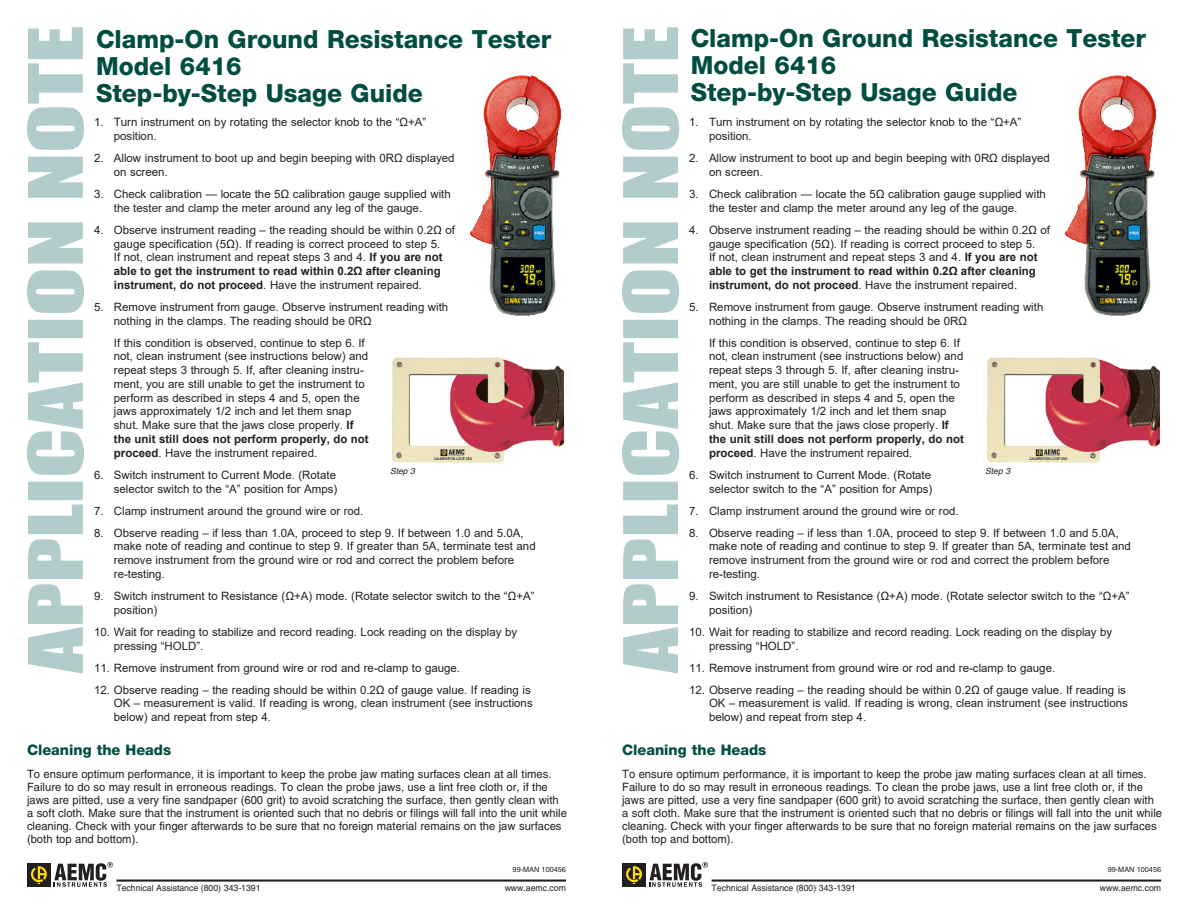
<style>
.page{position:relative;width:1188px;height:918px;background:#fff}
.page>*{position:absolute;margin:0;border:0;box-sizing:border-box;transform-origin:0 0}
.text_paragraph{font:800 25.05px/27.2px "Helvetica Neue";color:#004d42}
.t1{font:800 14.55px "Helvetica Neue";color:#004d42}
.t2{font:11.4px/13.8px "Arial";color:#231f20}
.t3{font:11.4px/13px "Helvetica";color:#231f20}
.t4{font:8.85px "Helvetica";color:#231f20}
.t5{font:italic 8.55px "Helvetica";color:#231f20}
.text_paragraph-2{font:7.35px "Helvetica";color:#231f20}
.s1{font-weight:700}
</style>
<div class="page">
<svg style="left:27px;top:27px;width:57px;height:647px"></svg>
<svg style="left:622px;top:27px;width:57px;height:647px"></svg>
<hr style="left:116px;top:880px;width:450px;height:2px;background:#231f20">
<svg style="left:54px;top:862px;width:59px;height:25px"></svg>
<div style="left:27px;top:863px;width:24px;height:24px;background:#231f20"></div>
<svg style="left:31px;top:866px;width:16px;height:18px"></svg>
<img style="left:392px;top:357px;width:173px;height:106px">
<img style="left:987px;top:357px;width:174px;height:106px">
<hr style="left:712px;top:880px;width:449px;height:2px;background:#231f20">
<svg style="left:649px;top:862px;width:59px;height:25px"></svg>
<div style="left:622px;top:863px;width:24px;height:24px;background:#231f20"></div>
<svg style="left:626px;top:866px;width:16px;height:18px"></svg>
<img style="left:470px;top:75px;width:91px;height:241px">
<img style="left:1065px;top:75px;width:91px;height:241px">
<p class="text_paragraph" style="left:96px;top:26px;width:457px">Clamp-On Ground Resistance Tester<br>Model 6416<br>Step-by-Step Usage Guide</p>
<p class="text_paragraph" style="left:691px;top:25px;width:457px">Clamp-On Ground Resistance Tester<br>Model 6416<br>Step-by-Step Usage Guide</p>
<p class="t2" style="left:114px;top:115px;width:314px;text-indent:-20px">1. Turn instrument on by rotating the selector knob to the “Ω+A” position.</p>
<p class="t2" style="left:114px;top:151px;width:342px;text-indent:-20px">2. Allow instrument to boot up and begin beeping with 0RΩ displayed on screen.</p>
<p class="t2" style="left:114px;top:187px;width:338px;text-indent:-20px">3. Check calibration — locate the 5Ω calibration gauge supplied with the tester and clamp the meter around any leg of the gauge.</p>
<p class="t2" style="left:114px;top:223px;width:343px;text-indent:-20px">4. Observe instrument reading – the reading should be within 0.2Ω of gauge specification (5Ω). If reading is correct proceed to step 5.<br>If not, clean instrument and repeat steps 3 and 4. <span class="s1">If you are not able to get the instrument to read within 0.2Ω after cleaning instrument, do not proceed</span>. Have the instrument repaired.</p>
<p class="t2" style="left:114px;top:300px;width:336px;text-indent:-20px">5. Remove instrument from gauge. Observe instrument reading with nothing in the clamps. The reading should be 0RΩ</p>
<p class="t2" style="left:114px;top:336px;width:256px">If this condition is observed, continue to step 6. If not, clean instrument (see instructions below) and repeat steps 3 through 5. If, after cleaning instru&shy;ment, you are still unable to get the instrument to perform as described in steps 4 and 5, open the jaws approximately 1/2 inch and let them snap shut. Make sure that the jaws close properly. <span class="s1">If the unit still does not perform properly, do not proceed</span>. Have the instrument repaired.</p>
<p class="t2" style="left:94px;top:468px;width:245px;text-align:right">6. Switch instrument to Current Mode. (Rotate selector switch to the “A” position for Amps)</p>
<p class="t2" style="left:94px;top:504px;width:271px">7. Clamp instrument around the ground wire or rod.</p>
<p class="t2" style="left:114px;top:526px;width:423px;text-indent:-20px">8. Observe reading – if less than 1.0A, proceed to step 9. If between 1.0 and 5.0A, make note of reading and continue to step 9. If greater than 5A, terminate test and remove instrument from the ground wire or rod and correct the problem before re-testing.</p>
<p class="t2" style="left:114px;top:589px;width:422px;text-indent:-20px">9. Switch instrument to Resistance (Ω+A) mode. (Rotate selector switch to the “Ω+A” position)</p>
<p class="t2" style="left:114px;top:625px;width:405px;text-indent:-20px">10. Wait for reading to stabilize and record reading. Lock reading on the display by pressing “HOLD”.</p>
<p class="t2" style="left:94px;top:661px;width:368px">11. Remove instrument from ground wire or rod and re-clamp to gauge.</p>
<p class="t2" style="left:114px;top:683px;width:420px;text-indent:-20px">12. Observe reading – the reading should be within 0.2Ω of gauge value. If reading is<br>OK – measurement is valid. If reading is wrong, clean instrument (see instructions below) and repeat from step 4.</p>
<p class="t2" style="left:709px;top:115px;width:314px;text-indent:-20px">1. Turn instrument on by rotating the selector knob to the “Ω+A” position.</p>
<p class="t2" style="left:709px;top:151px;width:342px;text-indent:-20px">2. Allow instrument to boot up and begin beeping with 0RΩ displayed on screen.</p>
<p class="t2" style="left:709px;top:187px;width:338px;text-indent:-20px">3. Check calibration — locate the 5Ω calibration gauge supplied with the tester and clamp the meter around any leg of the gauge.</p>
<p class="t2" style="left:709px;top:223px;width:343px;text-indent:-20px">4. Observe instrument reading – the reading should be within 0.2Ω of gauge specification (5Ω). If reading is correct proceed to step 5.<br>If not, clean instrument and repeat steps 3 and 4. <span class="s1">If you are not able to get the instrument to read within 0.2Ω after cleaning instrument, do not proceed</span>. Have the instrument repaired.</p>
<p class="t2" style="left:709px;top:300px;width:336px;text-indent:-20px">5. Remove instrument from gauge. Observe instrument reading with nothing in the clamps. The reading should be 0RΩ</p>
<p class="t2" style="left:709px;top:336px;width:256px">If this condition is observed, continue to step 6. If not, clean instrument (see instructions below) and repeat steps 3 through 5. If, after cleaning instru&shy;ment, you are still unable to get the instrument to perform as described in steps 4 and 5, open the jaws approximately 1/2 inch and let them snap shut. Make sure that the jaws close properly. <span class="s1">If the unit still does not perform properly, do not proceed</span>. Have the instrument repaired.</p>
<p class="t2" style="left:689px;top:468px;width:245px;text-align:right">6. Switch instrument to Current Mode. (Rotate selector switch to the “A” position for Amps)</p>
<p class="t2" style="left:689px;top:504px;width:271px">7. Clamp instrument around the ground wire or rod.</p>
<p class="t2" style="left:709px;top:526px;width:423px;text-indent:-20px">8. Observe reading – if less than 1.0A, proceed to step 9. If between 1.0 and 5.0A, make note of reading and continue to step 9. If greater than 5A, terminate test and remove instrument from the ground wire or rod and correct the problem before re-testing.</p>
<p class="t2" style="left:709px;top:589px;width:422px;text-indent:-20px">9. Switch instrument to Resistance (Ω+A) mode. (Rotate selector switch to the “Ω+A” position)</p>
<p class="t2" style="left:709px;top:625px;width:405px;text-indent:-20px">10. Wait for reading to stabilize and record reading. Lock reading on the display by pressing “HOLD”.</p>
<p class="t2" style="left:689px;top:661px;width:368px">11. Remove instrument from ground wire or rod and re-clamp to gauge.</p>
<p class="t2" style="left:709px;top:683px;width:420px;text-indent:-20px">12. Observe reading – the reading should be within 0.2Ω of gauge value. If reading is<br>OK – measurement is valid. If reading is wrong, clean instrument (see instructions below) and repeat from step 4.</p>
<p class="t5" style="left:390px;top:466px;width:26px">Step 3</p>
<p class="t5" style="left:985px;top:466px;width:26px">Step 3</p>
<p class="t1" style="left:27px;top:741px;width:146px">Cleaning the Heads</p>
<p class="t3" style="left:27px;top:767px;width:541px">To ensure optimum performance, it is important to keep the probe jaw mating surfaces clean at all times.<br>Failure to do so may result in erroneous readings. To clean the probe jaws, use a lint free cloth or, if the jaws are pitted, use a very fine sandpaper (600 grit) to avoid scratching the surface, then gently clean with a soft cloth. Make sure that the instrument is oriented such that no debris or filings will fall into the unit while cleaning. Check with your finger afterwards to be sure that no foreign material remains on the jaw surfaces (both top and bottom).</p>
<p class="t1" style="left:622px;top:741px;width:146px">Cleaning the Heads</p>
<p class="t3" style="left:622px;top:767px;width:541px">To ensure optimum performance, it is important to keep the probe jaw mating surfaces clean at all times.<br>Failure to do so may result in erroneous readings. To clean the probe jaws, use a lint free cloth or, if the jaws are pitted, use a very fine sandpaper (600 grit) to avoid scratching the surface, then gently clean with a soft cloth. Make sure that the instrument is oriented such that no debris or filings will fall into the unit while cleaning. Check with your finger afterwards to be sure that no foreign material remains on the jaw surfaces (both top and bottom).</p>
<p class="text_paragraph-2" style="left:513px;top:865px;width:55px">99-MAN 100456</p>
<p class="text_paragraph-2" style="left:1108px;top:865px;width:55px">99-MAN 100456</p>
<p class="t4" style="left:116px;top:883px;width:146px">Technical Assistance (800) 343-1391</p>
<p class="t4" style="left:505px;top:883px;width:63px">www.aemc.com</p>
<p class="t4" style="left:712px;top:883px;width:146px">Technical Assistance (800) 343-1391</p>
<p class="t4" style="left:1100px;top:883px;width:63px">www.aemc.com</p>
</div>
